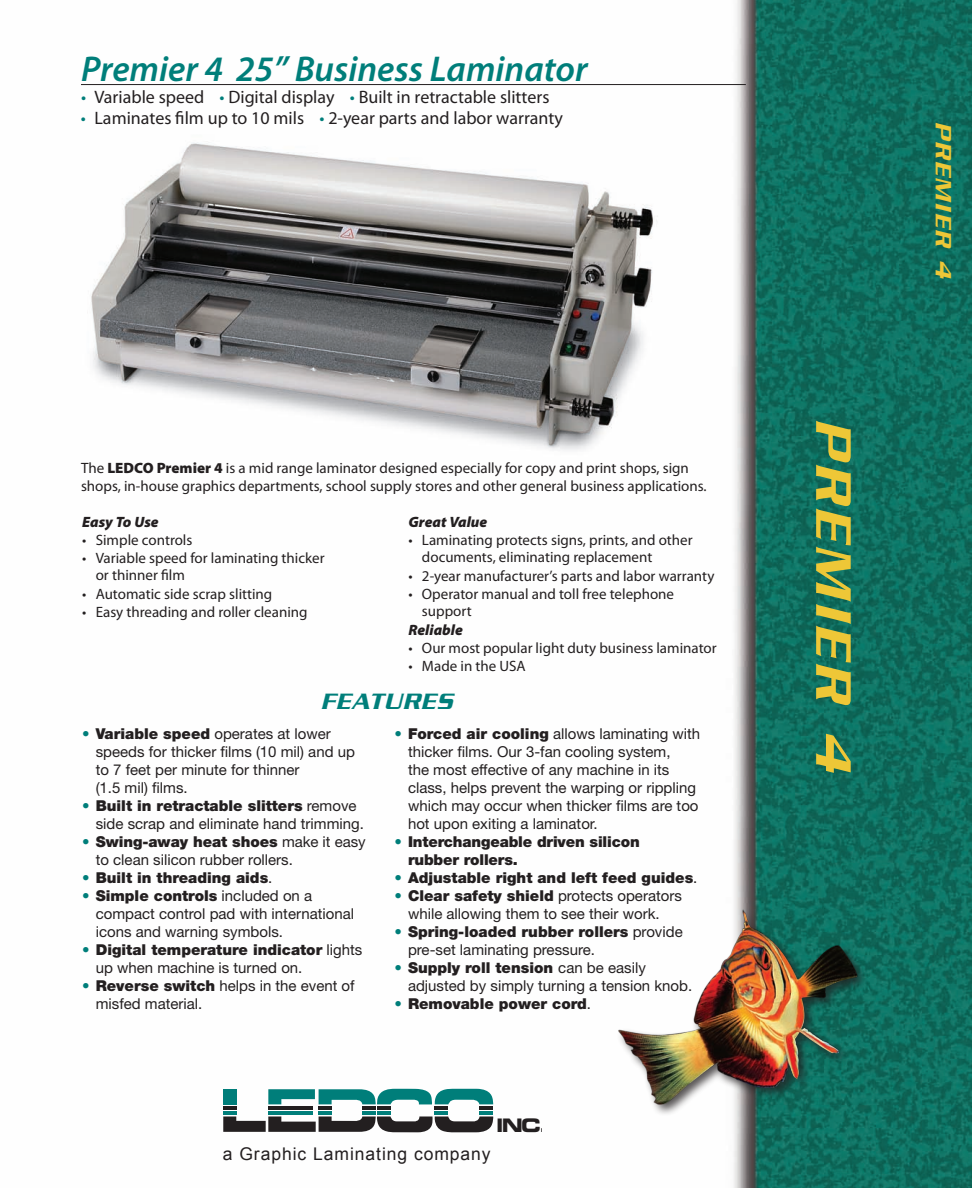
<style>
.page{position:relative;width:972px;height:1188px;background:#fff}
.page>*{position:absolute;margin:0;border:0;box-sizing:border-box;transform-origin:0 0}
.t1{font:italic 500 54px "Serpentine";color:#eec737}
.product_name{font:italic 600 36px "Myriad Pro";color:#007e7a}
.t2{font:italic 500 24px "Serpentine";letter-spacing:.05em;color:#007e7a}
.t3{font:italic 500 24px "Serpentine";color:#eec737}
.t4{font:18.6px "Eurostile Bold Extended Two";color:#231f20}
.t5{font:18px "Myriad Pro";color:#231f20}
.t6{font:17.55px "Arial";letter-spacing:.055em;color:#231f20}
.t7{font:15px/18px "Helvetica Neue";color:#231f20}
.t8{font:15px/17.2px "Myriad Pro";color:#231f20}
.t9{font:900 15px/18px "Helvetica Neue";color:#231f20}
.t10{font:italic 900 15px "Myriad Pro";color:#231f20}
.s1{color:#007e7a}
.s2{font-weight:900}
.s3{font-weight:400;color:#007e7a}
.s4{font-weight:400}
</style>
<div class="page">
<img style="left:223px;top:0;width:749px;height:1188px">
<img style="left:81px;top:54px;width:646px;height:459px">
<hr style="left:223px;top:1106px;width:13px;height:4px;background:#231f20">
<hr style="left:223px;top:1111px;width:13px;height:4px;background:#007e7a">
<hr style="left:268px;top:1106px;width:45px;height:4px;background:#231f20">
<hr style="left:268px;top:1111px;width:45px;height:4px;background:#007e7a">
<hr style="left:319px;top:1106px;width:13px;height:4px;background:#231f20">
<hr style="left:319px;top:1111px;width:13px;height:4px;background:#007e7a">
<hr style="left:363px;top:1106px;width:13px;height:4px;background:#231f20">
<hr style="left:363px;top:1111px;width:13px;height:4px;background:#007e7a">
<hr style="left:377px;top:1106px;width:13px;height:4px;background:#231f20">
<hr style="left:377px;top:1111px;width:13px;height:4px;background:#007e7a">
<hr style="left:435px;top:1106px;width:13px;height:4px;background:#231f20">
<hr style="left:435px;top:1111px;width:13px;height:4px;background:#007e7a">
<hr style="left:480px;top:1106px;width:13px;height:4px;background:#231f20">
<hr style="left:480px;top:1111px;width:13px;height:4px;background:#007e7a">
<div style="left:223px;top:1089px;width:13px;height:15px;background:#007e7a"></div>
<svg style="left:268px;top:1089px;width:225px;height:15px"></svg>
<svg style="left:223px;top:1116px;width:270px;height:16px"></svg>
<hr style="left:81px;top:84px;width:665px;height:1px;background:#231f20">
<img style="left:530px;top:861px;width:432px;height:300px">
<p class="product_name" style="left:81px;top:46px;width:508px">Premier 4 25” Business Laminator</p>
<p class="t5" style="left:81px;top:85px;width:470px"><span class="s1">•</span> Variable speed <span class="s1">•</span> Digital display <span class="s1">•</span> Built in retractable slitters</p>
<p class="t5" style="left:81px;top:107px;width:484px"><span class="s1">•</span> Laminates film up to 10 mils <span class="s1">•</span> 2-year parts and labor warranty</p>
<p class="t8" style="left:81px;top:458px;width:627px;line-height:18px">The <span class="s2">LEDCO Premier 4</span> is a mid range laminator designed especially for copy and print shops, sign shops, in-house graphics departments, school supply stores and other general business applications.</p>
<p class="t10" style="left:82px;top:514px;width:78px">Easy To Use</p>
<p class="t8" style="left:82px;top:531px;width:112px">• Simple controls</p>
<p class="t8" style="left:96px;top:549px;width:230px;text-indent:-14px">• Variable speed for laminating thicker or thinner film</p>
<p class="t8" style="left:82px;top:585px;width:192px">• Automatic side scrap slitting</p>
<p class="t8" style="left:82px;top:603px;width:227px">• Easy threading and roller cleaning</p>
<p class="t10" style="left:408px;top:514px;width:80px">Great Value</p>
<p class="t8" style="left:422px;top:531px;width:272px;text-indent:-14px">• Laminating protects signs, prints, and other documents, eliminating replacement</p>
<p class="t8" style="left:408px;top:567px;width:307px">• 2-year manufacturer’s parts and labor warranty</p>
<p class="t8" style="left:422px;top:585px;width:254px;text-indent:-14px">• Operator manual and toll free telephone support</p>
<p class="t10" style="left:408px;top:622px;width:56px">Reliable</p>
<p class="t8" style="left:408px;top:639px;width:310px">• Our most popular light duty business laminator</p>
<p class="t8" style="left:408px;top:657px;width:119px">• Made in the USA</p>
<p class="t2" style="left:321px;top:687px;width:133px">FEATURES</p>
<p class="t7" style="left:96px;top:724px;width:261px;text-indent:-14px"><span class="s1">•</span> <span class="s2">Variable speed</span> operates at lower speeds for thicker films (10 mil) and up to 7 feet per minute for thinner<br>(1.5 mil) films.</p>
<p class="t7" style="left:96px;top:796px;width:270px;text-indent:-14px"><span class="s1">•</span> <span class="s2">Built in retractable slitters</span> remove side scrap and eliminate hand trimming.</p>
<p class="t7" style="left:96px;top:832px;width:271px;text-indent:-14px"><span class="s1">•</span> <span class="s2">Swing-away heat shoes</span> make it easy to clean silicon rubber rollers.</p>
<p class="t9" style="left:82px;top:868px;width:192px"><span class="s3">•</span> Built in threading aids<span class="s4">.</span></p>
<p class="t7" style="left:96px;top:886px;width:260px;text-indent:-14px"><span class="s1">•</span> <span class="s2">Simple controls</span> included on a compact control pad with international icons and warning symbols.</p>
<p class="t7" style="left:96px;top:940px;width:268px;text-indent:-14px"><span class="s1">•</span> <span class="s2">Digital temperature indicator</span> lights up when machine is turned on.</p>
<p class="t7" style="left:96px;top:976px;width:260px;text-indent:-14px"><span class="s1">•</span> <span class="s2">Reverse switch</span> helps in the event of misfed material.</p>
<p class="t7" style="left:408px;top:724px;width:294px;text-indent:-14px"><span class="s1">•</span> <span class="s2">Forced air cooling</span> allows laminating with thicker films. Our 3-fan cooling system,<br>the most effective of any machine in its class, helps prevent the warping or rippling which may occur when thicker films are too hot upon exiting a laminator.</p>
<p class="t9" style="left:408px;top:832px;width:233px;text-indent:-14px"><span class="s3">•</span> Interchangeable driven silicon rubber rollers.</p>
<p class="t9" style="left:394px;top:868px;width:304px"><span class="s3">•</span> Adjustable right and left feed guides<span class="s4">.</span></p>
<p class="t7" style="left:394px;top:886px;width:289px;text-align:center"><span class="s1">•</span> <span class="s2">Clear safety shield</span> protects operators while allowing them to see their work.</p>
<p class="t7" style="left:408px;top:922px;width:276px;text-indent:-14px"><span class="s1">•</span> <span class="s2">Spring-loaded rubber rollers</span> provide pre-set laminating pressure.</p>
<p class="t7" style="left:408px;top:958px;width:286px;text-indent:-14px"><span class="s1">•</span> <span class="s2">Supply roll tension</span> can be easily adjusted by simply turning a tension knob.</p>
<p class="t9" style="left:394px;top:994px;width:198px"><span class="s3">•</span> Removable power cord<span class="s4">.</span></p>
<p class="t4" style="left:496px;top:1112px;width:54px">INC.</p>
<p class="t6" style="left:223px;top:1144px;width:269px">a Graphic Laminating company</p>
<p class="t1" style="left:864px;top:419px;width:355px;rotate:90deg">PREMIER 4</p>
<p class="t3" style="left:957px;top:122px;width:159px;rotate:90deg">PREMIER 4</p>
</div>
